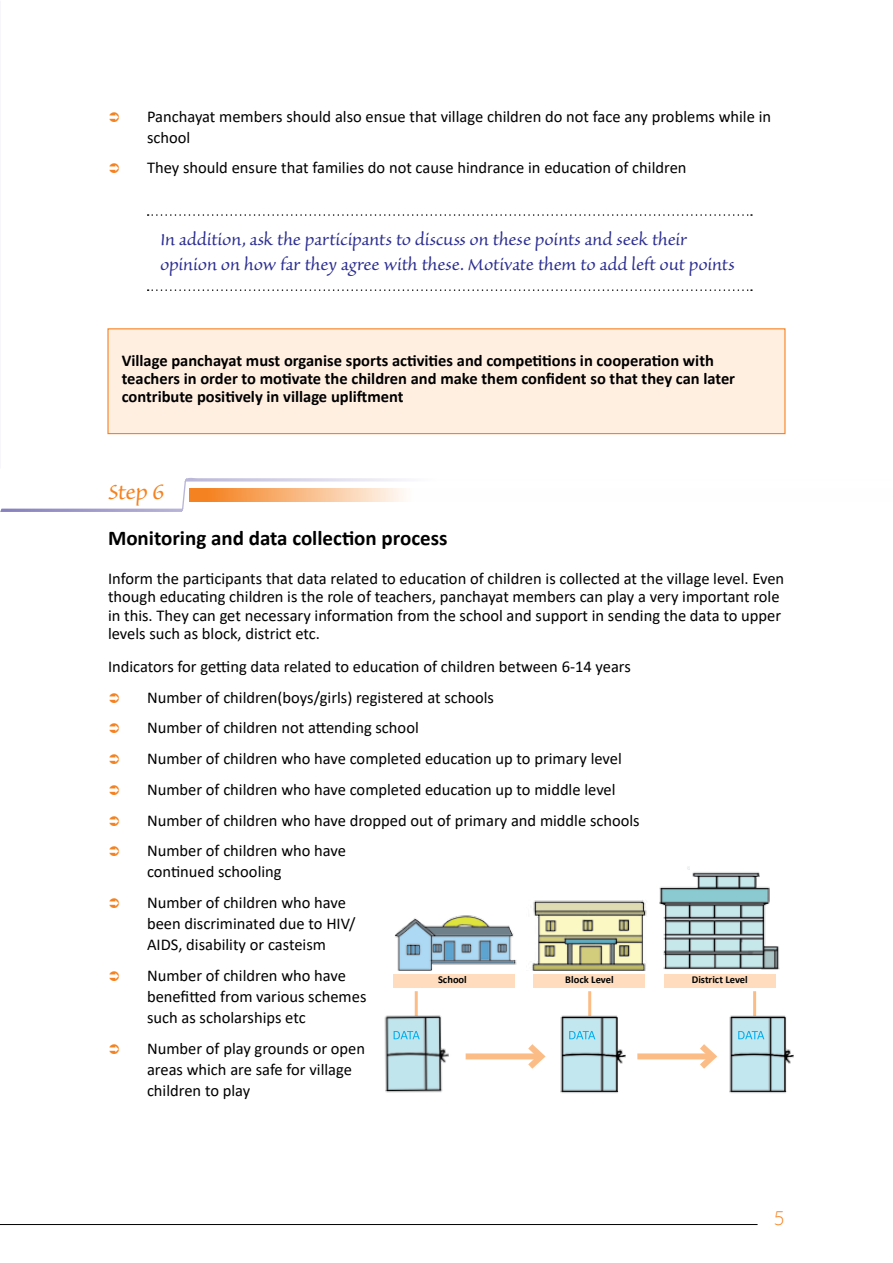
<style>
.page{position:relative;width:893px;height:1263px;background:#fff}
.page>*{position:absolute;margin:0;border:0;box-sizing:border-box;transform-origin:0 0}
.t1{font:27px "Sanvito";color:#f58220}
.t2{font:21px/25.2px "Sanvito";letter-spacing:-.005em;color:#2e3092}
.t3{font:700 21px "Calibri";color:#000}
.t4{font:300 19.5px "Lato";color:#f58220}
.t5{font:16.5px/30.8px "Calibri";color:#000}
.t6{font:700 16.5px/18.1px "Calibri";color:#000}
.t7{font:700 10.5px "Calibri";color:#000}
</style>
<div class="page">
<hr style="left:0;top:1224px;width:758px;height:1px;background:#000">
<svg style="left:148px;top:289px;width:604px;height:2px"></svg>
<svg style="left:148px;top:214px;width:604px;height:2px"></svg>
<div style="left:107px;top:328px;width:678px;height:106px;background:#ffefe1;border:1px solid #f58220"></div>
<svg style="left:0;top:478px;width:405px;height:34px"></svg>
<svg style="left:190px;top:488px;width:215px;height:13px;background:#f8b882"></svg>
<div style="left:466px;top:1053px;width:75px;height:6px;background:#fcbc86"></div>
<svg style="left:522px;top:1044px;width:24px;height:25px"></svg>
<div style="left:637px;top:1053px;width:76px;height:6px;background:#fcbc86"></div>
<svg style="left:693px;top:1044px;width:24px;height:25px"></svg>
<hr style="left:588px;top:991px;width:3px;height:25px;background:#fcbc86">
<hr style="left:415px;top:991px;width:3px;height:25px;background:#fcbc86">
<hr style="left:753px;top:991px;width:3px;height:25px;background:#fcbc86">
<img style="left:532px;top:900px;width:115px;height:71px">
<div style="left:534px;top:974px;width:111px;height:14px;background:#fedcbd"></div>
<img style="left:394px;top:915px;width:123px;height:56px">
<div style="left:393px;top:974px;width:121px;height:14px;background:#fedcbd"></div>
<img style="left:659px;top:866px;width:121px;height:104px">
<div style="left:664px;top:974px;width:112px;height:14px;background:#fedcbd"></div>
<img style="left:384px;top:1005px;width:65px;height:88px">
<svg style="left:394px;top:1031px;width:26px;height:8px"></svg>
<img style="left:560px;top:1005px;width:66px;height:88px">
<svg style="left:569px;top:1031px;width:26px;height:8px"></svg>
<img style="left:729px;top:1005px;width:65px;height:88px">
<svg style="left:738px;top:1031px;width:26px;height:8px"></svg>
<p class="t5" style="left:147px;top:105px;width:626px;line-height:21px">Panchayat members should also ensue that village children do not face any problems while in school</p>
<p class="t5" style="left:147px;top:152px;width:541px">They should ensure that families do not cause hindrance in education of children</p>
<p class="t2" style="left:160px;top:227px;width:576px">In addition, ask the participants to discuss on these points and seek their opinion on how far they agree with these. Motivate them to add left out points</p>
<p class="t6" style="left:122px;top:351px;width:615px">Village panchayat must organise sports activities and competitions in cooperation with teachers in order to motivate the children and make them confident so that they can later contribute positively in village upliftment</p>
<h1 class="t1" style="left:108px;top:479px;width:57px">Step 6</h1>
<p class="t3" style="left:108px;top:523px;width:341px">Monitoring and data collection process</p>
<p class="t5" style="left:108px;top:569px;width:678px;line-height:18.1px">Inform the participants that data related to education of children is collected at the village level. Even though educating children is the role of teachers, panchayat members can play a very important role in this. They can get necessary information from the school and support in sending the data to upper levels such as block, district etc.</p>
<p class="t5" style="left:147px;top:651px;width:494px;text-indent:-39px">Indicators for getting data related to education of children between 6-14 years Number of children(boys/girls) registered at schools<br>Number of children not attending school<br>Number of children who have completed education up to primary level Number of children who have completed education up to middle level Number of children who have dropped out of primary and middle schools Number of children who have</p>
<p class="t5" style="left:147px;top:856px;width:201px">continued schooling<br>Number of children who have</p>
<p class="t5" style="left:147px;top:913px;width:210px;line-height:21px">been discriminated due to HIV/<br>AIDS, disability or casteism</p>
<p class="t5" style="left:147px;top:964px;width:221px;line-height:21px">Number of children who have benefitted from various schemes such as scholarships etc</p>
<p class="t5" style="left:147px;top:1037px;width:220px;line-height:21px">Number of play grounds or open areas which are safe for village children to play</p>
<p class="t7" style="left:438px;top:972px;width:30px">School</p>
<p class="t7" style="left:565px;top:972px;width:50px">Block Level</p>
<p class="t7" style="left:692px;top:972px;width:58px">District Level</p>
<p class="t4" style="left:774px;top:1207px;width:13px">5</p>
</div>
